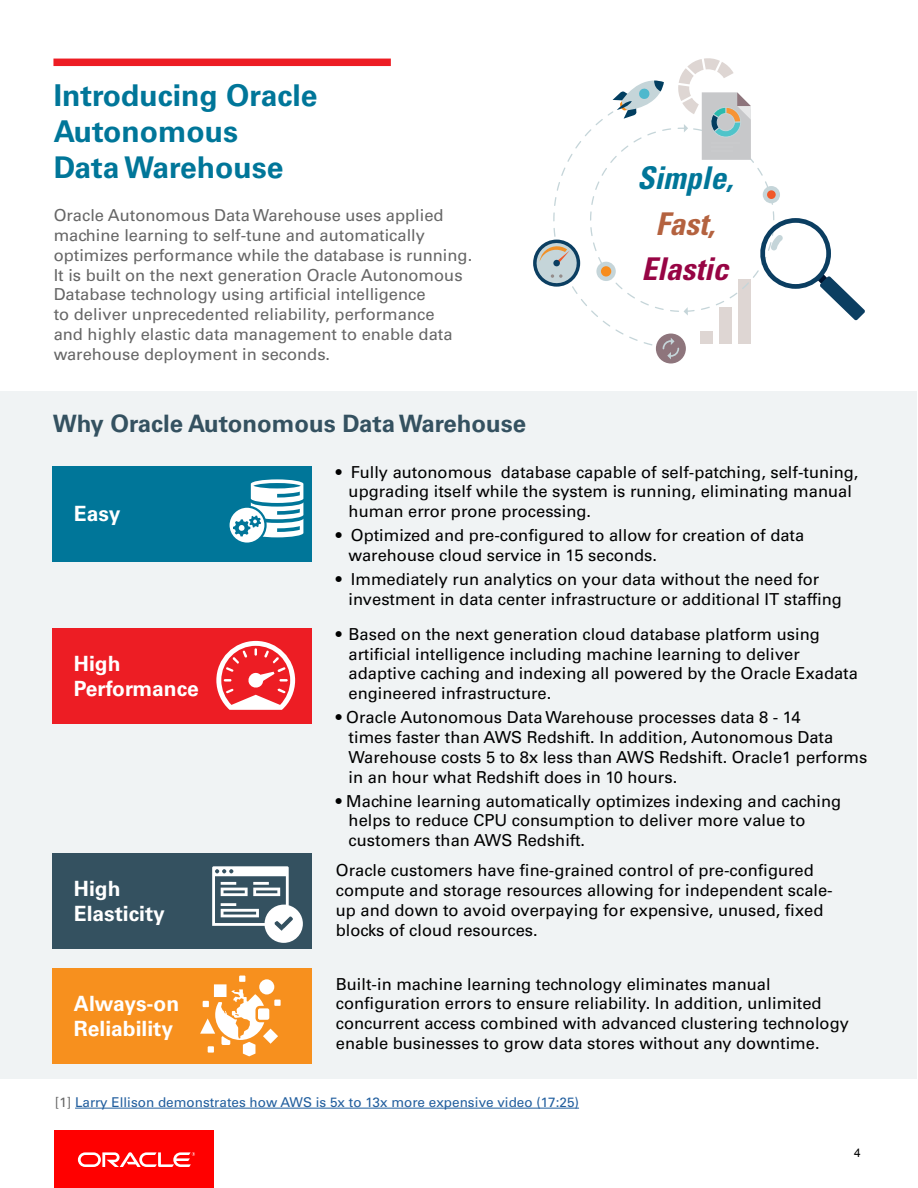
<style>
.page{position:relative;width:918px;height:1188px;background:#fff}
.page>*{position:absolute;margin:0;border:0;box-sizing:border-box;transform-origin:0 0}
.t1{font:italic 700 condensed 31.35px "Univers LT Std";color:#007699}
.t2{font:italic 700 condensed 31.35px "Univers LT Std";color:#970444}
.t3{font:italic 700 condensed 31.35px "Univers LT Std";color:#b4623f}
.t4{font:700 30px/36px "Univers LT Std";color:#007699}
.t5{font:700 24px "Univers LT Std";color:#345160}
.t6{font:700 21px/25.2px "Univers LT Std";color:#fff}
.t7{font:16.5px/19.8px "Univers LT Std";color:#000}
.t8{font:16.5px/19.8px "Univers LT Std";color:#666}
.t9{font:13.5px "Univers LT Std";color:#215e9e}
.t10{font:12px "Arial";color:#000}
.s1{color:#666}
</style>
<div class="page">
<div style="left:55px;top:1131px;width:159px;height:57px;background:#f00"></div>
<svg style="left:78px;top:1152px;width:117px;height:15px"></svg>
<div style="left:0;top:391px;width:917px;height:687px;background:#f0f3f4"></div>
<div style="left:53px;top:59px;width:338px;height:7px;background:#ed1d24"></div>
<div style="left:52px;top:968px;width:259px;height:96px;background:#f7901e"></div>
<svg style="left:200px;top:976px;width:81px;height:80px"></svg>
<div style="left:52px;top:628px;width:259px;height:96px;background:#ed1d24"></div>
<svg style="left:216px;top:641px;width:79px;height:69px"></svg>
<div style="left:52px;top:853px;width:259px;height:95px;background:#345160"></div>
<svg style="left:212px;top:866px;width:91px;height:77px"></svg>
<div style="left:52px;top:466px;width:259px;height:96px;background:#007699"></div>
<svg style="left:228px;top:507px;width:38px;height:37px"></svg>
<div style="left:227px;top:506px;width:40px;height:39px;border:2px solid #007699;border-radius:50%"></div>
<svg style="left:233px;top:479px;width:70px;height:58px"></svg>
<hr style="left:75px;top:1108px;width:504px;height:1px;background:#215e9e">
<svg style="left:656px;top:334px;width:30px;height:30px"></svg>
<svg style="left:534px;top:58px;width:331px;height:301px"></svg>
<h2 class="t4" style="left:54px;top:78px;width:265px">Introducing Oracle<br>Autonomous<br>Data Warehouse</h2>
<p class="t8" style="left:54px;top:206px;width:420px">Oracle Autonomous Data Warehouse uses applied machine learning to self-tune and automatically optimizes performance while the database is running.<br>It is built on the next generation Oracle Autonomous Database technology using artificial intelligence<br>to deliver unprecedented reliability, performance<br>and highly elastic data management to enable data warehouse deployment in seconds.</p>
<h3 class="t5" style="left:53px;top:409px;width:475px">Why Oracle Autonomous Data Warehouse</h3>
<h1 class="t1" style="left:637px;top:159px;width:97px">Simple,</h1>
<h1 class="t3" style="left:655px;top:204px;width:61px">Fast,</h1>
<h1 class="t2" style="left:642px;top:250px;width:89px">Elastic</h1>
<p class="t6" style="left:74px;top:501px;width:48px">Easy</p>
<p class="t6" style="left:74px;top:651px;width:127px">High<br>Performance</p>
<p class="t6" style="left:74px;top:876px;width:93px">High<br>Elasticity</p>
<p class="t6" style="left:74px;top:991px;width:107px">Always-on<br>Reliability</p>
<p class="t7" style="left:349px;top:462px;width:511px;text-indent:-13px">• Fully autonomous database capable of self-patching, self-tuning, upgrading itself while the system is running, eliminating manual human error prone processing.</p>
<p class="t7" style="left:349px;top:526px;width:457px;text-indent:-13px">• Optimized and pre-configured to allow for creation of data warehouse cloud service in 15 seconds.</p>
<p class="t7" style="left:349px;top:569px;width:495px;text-indent:-13px">• Immediately run analytics on your data without the need for investment in data center infrastructure or additional IT staffing</p>
<p class="t7" style="left:349px;top:624px;width:511px;text-indent:-13px">• Based on the next generation cloud database platform using artificial intelligence including machine learning to deliver adaptive caching and indexing all powered by the Oracle Exadata engineered infrastructure.</p>
<p class="t7" style="left:349px;top:708px;width:520px;text-indent:-13px">• Oracle Autonomous Data Warehouse processes data 8 - 14<br>times faster than AWS Redshift. In addition, Autonomous Data Warehouse costs 5 to 8x less than AWS Redshift. Oracle1 performs in an hour what Redshift does in 10 hours.</p>
<p class="t7" style="left:349px;top:791px;width:494px;text-indent:-13px">• Machine learning automatically optimizes indexing and caching helps to reduce CPU consumption to deliver more value to customers than AWS Redshift.</p>
<p class="t7" style="left:336px;top:861px;width:498px">Oracle customers have fine-grained control of pre-configured compute and storage resources allowing for independent scale&shy;up and down to avoid overpaying for expensive, unused, fixed blocks of cloud resources.</p>
<p class="t7" style="left:336px;top:974px;width:515px">Built-in machine learning technology eliminates manual configuration errors to ensure reliability. In addition, unlimited concurrent access combined with advanced clustering technology enable businesses to grow data stores without any downtime.</p>
<p class="t9" style="left:55px;top:1094px;width:526px"><span class="s1">[1]</span> Larry Ellison demonstrates how AWS is 5x to 13x more expensive video (17:25)</p>
<p class="t10" style="left:854px;top:1145px;width:8px">4</p>
</div>
